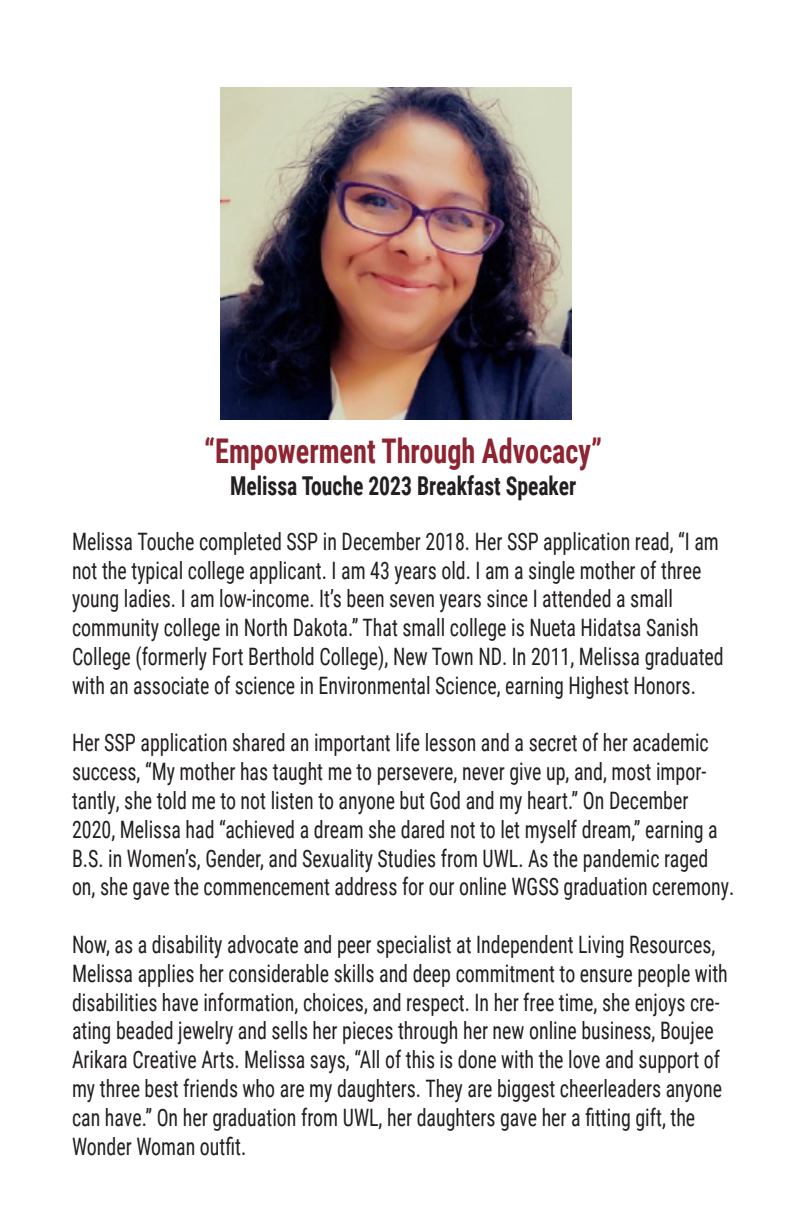
<style>
.page{position:relative;width:792px;height:1224px;background:#fff}
.page>*{position:absolute;margin:0;border:0;box-sizing:border-box;transform-origin:0 0}
.t1{font:700 34px "Roboto Condensed";color:#8d2431;scale:.83 1}
.t2{font:700 26px "Roboto Condensed";color:#231f20;scale:.83 1}
.t3{font:24px/28.8px "Roboto Condensed";color:#231f20;scale:.83 1}
</style>
<div class="page">
<img style="left:220px;top:88px;width:352px;height:331px">
<p class="t1" style="left:204px;top:427px;width:481px">“Empowerment Through Advocacy”</p>
<p class="t2" style="left:230px;top:467px;width:419px">Melissa Touche 2023 Breakfast Speaker</p>
<p class="t3" style="left:72px;top:526px;width:787px">Melissa Touche completed SSP in December 2018. Her SSP application read, “I am not the typical college applicant. I am 43 years old. I am a single mother of three young ladies. I am low-income. It’s been seven years since I attended a small community college in North Dakota.” That small college is Nueta Hidatsa Sanish College (formerly Fort Berthold College), New Town ND. In 2011, Melissa graduated with an associate of science in Environmental Science, earning Highest Honors.</p>
<p class="t3" style="left:72px;top:727px;width:799px">Her SSP application shared an important life lesson and a secret of her academic success, “My mother has taught me to persevere, never give up, and, most impor&shy;tantly, she told me to not listen to anyone but God and my heart.” On December 2020, Melissa had “achieved a dream she dared not to let myself dream,” earning a B.S. in Women’s, Gender, and Sexuality Studies from UWL. As the pandemic raged on, she gave the commencement address for our online WGSS graduation ceremony.</p>
<p class="t3" style="left:72px;top:929px;width:792px">Now, as a disability advocate and peer specialist at Independent Living Resources, Melissa applies her considerable skills and deep commitment to ensure people with disabilities have information, choices, and respect. In her free time, she enjoys cre&shy;ating beaded jewelry and sells her pieces through her new online business, Boujee Arikara Creative Arts. Melissa says, “All of this is done with the love and support of my three best friends who are my daughters. They are biggest cheerleaders anyone can have.” On her graduation from UWL, her daughters gave her a fitting gift, the Wonder Woman outfit.</p>
</div>
